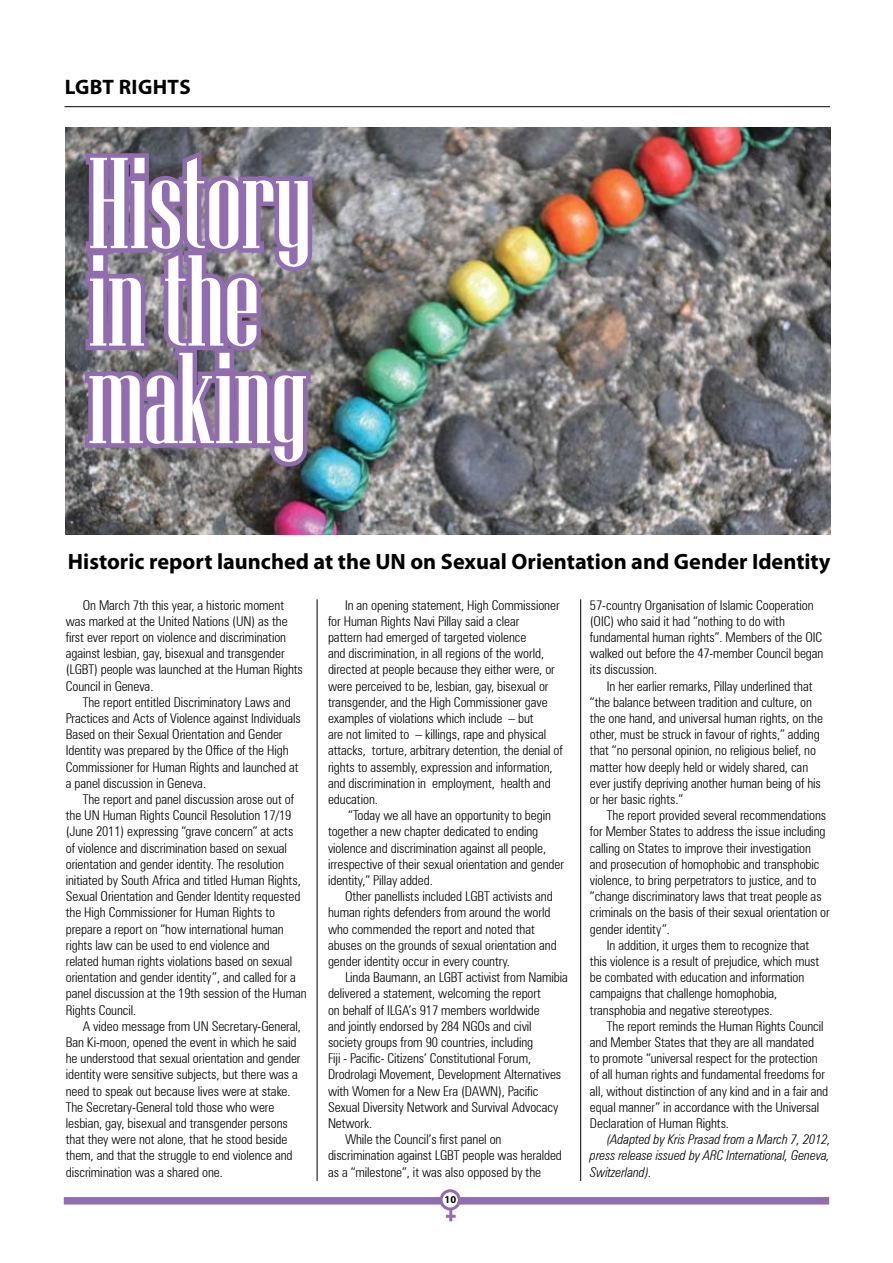
<style>
.page{position:relative;width:893px;height:1263px;background:#fff}
.page>*{position:absolute;margin:0;border:0;box-sizing:border-box;transform-origin:0 0}
.t1{font:129px/97.5px "Niagara Solid";color:#fff}
.t2{font:700 22.35px "Myriad Pro";color:#000}
.t3{font:700 21px "Myriad Pro";letter-spacing:.01em;color:#000}
.t4{font:300 condensed 13.5px/16.2px "Zurich BT";letter-spacing:-.005em;color:#000}
.t5{font:italic 300 condensed 13.5px/16.2px "Zurich BT";letter-spacing:-.005em;color:#000;text-align:justify}
.t6{font:700 10.5px "Myriad Pro";color:#000}
</style>
<div class="page">
<div style="left:440px;top:1189px;width:21px;height:21px;border:3px solid #916caf;border-radius:50%"></div>
<div style="left:64px;top:1197px;width:377px;height:7px;background:#916caf"></div>
<svg style="left:446px;top:1210px;width:10px;height:11px"></svg>
<div style="left:459px;top:1197px;width:370px;height:7px;background:#916caf"></div>
<img style="left:66px;top:128px;width:764px;height:406px">
<hr style="left:65px;top:106px;width:765px;height:1px;background:#000">
<hr style="left:317px;top:599px;width:1px;height:582px;background:#000">
<hr style="left:580px;top:599px;width:1px;height:582px;background:#000">
<svg style="left:80px;top:144px;width:239px;height:329px;background:#856f97"></svg>
<h3 class="t3" style="left:65px;top:74px;width:80px">LGBT Rights</h3>
<h1 class="t1" style="left:88px;top:156px;width:225px">History in the making</h1>
<h2 class="t2" style="left:68px;top:547px;width:764px">Historic report launched at the UN on Sexual Orientation and Gender Identity</h2>
<p class="t4" style="left:66px;top:596px;width:239px;text-indent:17px">On March 7th this year, a historic moment was marked at the United Nations (UN) as the first ever report on violence and discrimination against lesbian, gay, bisexual and transgender (LGBT) people was launched at the Human Rights Council in Geneva.</p>
<p class="t4" style="left:66px;top:694px;width:237px;text-indent:17px">The report entitled Discriminatory Laws and Practices and Acts of Violence against Individuals Based on their Sexual Orientation and Gender Identity was prepared by the Office of the High Commissioner for Human Rights and launched at a panel discussion in Geneva.</p>
<p class="t4" style="left:66px;top:791px;width:242px;text-indent:17px">The report and panel discussion arose out of the UN Human Rights Council Resolution 17/19 (June 2011) expressing “grave concern” at acts<br>of violence and discrimination based on sexual orientation and gender identity. The resolution initiated by South Africa and titled Human Rights, Sexual Orientation and Gender Identity requested the High Commissioner for Human Rights to prepare a report on “how international human rights law can be used to end violence and<br>related human rights violations based on sexual orientation and gender identity”, and called for a panel discussion at the 19th session of the Human Rights Council.</p>
<p class="t4" style="left:66px;top:1018px;width:237px;text-indent:17px">A video message from UN Secretary-General, Ban Ki-moon, opened the event in which he said he understood that sexual orientation and gender identity were sensitive subjects, but there was a need to speak out because lives were at stake.<br>The Secretary-General told those who were lesbian, gay, bisexual and transgender persons that they were not alone, that he stood beside them, and that the struggle to end violence and discrimination was a shared one.</p>
<p class="t4" style="left:328px;top:596px;width:236px;text-indent:17px">In an opening statement, High Commissioner for Human Rights Navi Pillay said a clear<br>pattern had emerged of targeted violence<br>and discrimination, in all regions of the world, directed at people because they either were, or were perceived to be, lesbian, gay, bisexual or transgender, and the High Commissioner gave examples of violations which include – but<br>are not limited to – killings, rape and physical attacks, torture, arbitrary detention, the denial of rights to assembly, expression and information, and discrimination in employment, health and education.</p>
<p class="t4" style="left:328px;top:807px;width:238px;text-indent:20px">“Today we all have an opportunity to begin together a new chapter dedicated to ending violence and discrimination against all people, irrespective of their sexual orientation and gender identity,” Pillay added.</p>
<p class="t4" style="left:328px;top:888px;width:230px;text-indent:17px">Other panellists included LGBT activists and human rights defenders from around the world who commended the report and noted that abuses on the grounds of sexual orientation and gender identity occur in every country.</p>
<p class="t4" style="left:345px;top:969px;width:224px">Linda Baumann, an LGBT activist from Namibia</p>
<p class="t4" style="left:328px;top:985px;width:214px">delivered a statement, welcoming the report</p>
<p class="t4" style="left:328px;top:1001px;width:213px">on behalf of ILGA’s 917 members worldwide</p>
<p class="t4" style="left:328px;top:1018px;width:205px">and jointly endorsed by 284 NGOs and civil</p>
<p class="t4" style="left:328px;top:1034px;width:207px">society groups from 90 countries, including</p>
<p class="t4" style="left:328px;top:1050px;width:205px">Fiji - Pacific- Citizens’ Constitutional Forum,</p>
<p class="t4" style="left:328px;top:1066px;width:235px">Drodrolagi Movement, Development Alternatives</p>
<p class="t4" style="left:328px;top:1082px;width:212px">with Women for a New Era (DAWN), Pacific</p>
<p class="t4" style="left:328px;top:1099px;width:232px">Sexual Diversity Network and Survival Advocacy</p>
<p class="t4" style="left:328px;top:1115px;width:46px">Network.</p>
<p class="t4" style="left:345px;top:1131px;width:158px">While the Council’s first panel on</p>
<p class="t4" style="left:328px;top:1147px;width:235px">discrimination against LGBT people was heralded</p>
<p class="t4" style="left:328px;top:1163px;width:215px">as a “milestone”, it was also opposed by the</p>
<p class="t6" style="left:445px;top:1192px;width:13px">10</p>
<p class="t4" style="left:590px;top:596px;width:235px">57-country Organisation of Islamic Cooperation (OIC) who said it had “nothing to do with fundamental human rights”. Members of the OIC walked out before the 47-member Council began its discussion.</p>
<p class="t4" style="left:590px;top:677px;width:234px;text-indent:17px">In her earlier remarks, Pillay underlined that “the balance between tradition and culture, on the one hand, and universal human rights, on the other, must be struck in favour of rights,” adding that “no personal opinion, no religious belief, no matter how deeply held or widely shared, can ever justify depriving another human being of his or her basic rights.”</p>
<p class="t4" style="left:607px;top:807px;width:221px">The report provided several recommendations</p>
<p class="t4" style="left:590px;top:823px;width:237px">for Member States to address the issue including</p>
<p class="t4" style="left:590px;top:839px;width:222px">calling on States to improve their investigation</p>
<p class="t4" style="left:590px;top:856px;width:231px">and prosecution of homophobic and transphobic</p>
<p class="t4" style="left:590px;top:872px;width:228px">violence, to bring perpetrators to justice, and to</p>
<p class="t4" style="left:590px;top:888px;width:233px">“change discriminatory laws that treat people as</p>
<p class="t4" style="left:590px;top:904px;width:241px">criminals on the basis of their sexual orientation or</p>
<p class="t4" style="left:590px;top:920px;width:81px">gender identity”.</p>
<p class="t4" style="left:607px;top:937px;width:204px">In addition, it urges them to recognize that</p>
<p class="t4" style="left:590px;top:953px;width:231px">this violence is a result of prejudice, which must</p>
<p class="t4" style="left:590px;top:969px;width:216px">be combated with education and information</p>
<p class="t4" style="left:590px;top:985px;width:189px">campaigns that challenge homophobia,</p>
<p class="t4" style="left:590px;top:1001px;width:184px">transphobia and negative stereotypes.</p>
<p class="t4" style="left:607px;top:1018px;width:218px">The report reminds the Human Rights Council</p>
<p class="t4" style="left:590px;top:1034px;width:226px">and Member States that they are all mandated</p>
<p class="t4" style="left:590px;top:1050px;width:229px">to promote “universal respect for the protection</p>
<p class="t4" style="left:590px;top:1066px;width:237px">of all human rights and fundamental freedoms for</p>
<p class="t4" style="left:590px;top:1082px;width:240px">all, without distinction of any kind and in a fair and</p>
<p class="t4" style="left:590px;top:1099px;width:231px">equal manner” in accordance with the Universal</p>
<p class="t4" style="left:590px;top:1115px;width:141px">Declaration of Human Rights.</p>
<p class="t5" style="left:590px;top:1131px;width:242px;text-indent:17px">(Adapted by Kris Prasad from a March 7, 2012, press release issued by ARC International, Geneva, Switzerland).</p>
</div>
